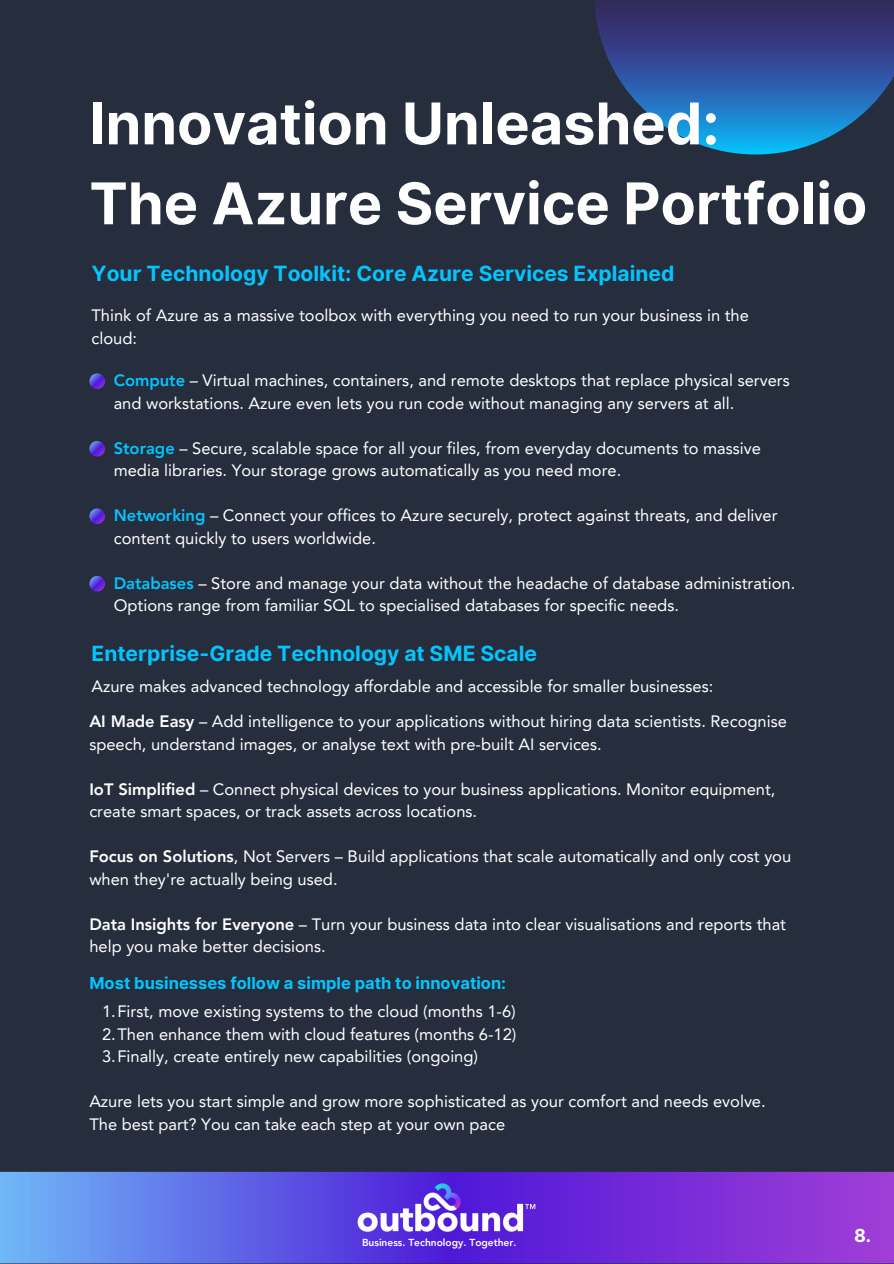
<style>
.page{position:relative;width:894px;height:1264px;background:#fff}
.page>*{position:absolute;margin:0;border:0;box-sizing:border-box;transform-origin:0 0}
.t1{font:700 57.45px/79.8px "Inter";color:#fff}
.t2{font:700 21px "Inter";color:#04c4fe}
.t3{font:700 18px "Inter";color:#fff}
.t4{font:16.5px/22.5px "Avenir LT Pro";color:#fff}
.t5{font:700 16.5px "Inter";color:#04c4fe}
.t6{font:800 10.2px "Avenir LT Pro";color:#fff}
.s1{font-weight:800;color:#04c4fe}
.s2{font-weight:800}
</style>
<div class="page">
<div style="left:0;top:0;width:893px;height:1263px;background:#262d3d"></div>
<svg style="left:0;top:1171px;width:893px;height:92px;background:#6d4ede"></svg>
<img style="left:356px;top:1181px;width:180px;height:52px">
<svg style="left:594px;top:0;width:299px;height:154px"></svg>
<svg style="left:89px;top:373px;width:16px;height:16px"></svg>
<svg style="left:89px;top:441px;width:16px;height:15px"></svg>
<svg style="left:89px;top:508px;width:16px;height:16px"></svg>
<svg style="left:89px;top:576px;width:16px;height:15px"></svg>
<h1 class="t1" style="left:89px;top:84px;width:779px">Innovation Unleashed:<br>The Azure Service Portfolio</h1>
<p class="t2" style="left:91px;top:260px;width:584px">Your Technology Toolkit: Core Azure Services Explained</p>
<p class="t4" style="left:91px;top:305px;width:658px">Think of Azure as a massive toolbox with everything you need to run your business in the cloud:</p>
<p class="t4" style="left:114px;top:371px;width:677px"><span class="s1">Compute</span> – Virtual machines, containers, and remote desktops that replace physical servers and workstations. Azure even lets you run code without managing any servers at all.</p>
<p class="t4" style="left:114px;top:438px;width:648px"><span class="s1">Storage</span> – Secure, scalable space for all your files, from everyday documents to massive media libraries. Your storage grows automatically as you need more.</p>
<p class="t4" style="left:114px;top:506px;width:665px"><span class="s1">Networking</span> – Connect your offices to Azure securely, protect against threats, and deliver content quickly to users worldwide.</p>
<p class="t4" style="left:114px;top:573px;width:682px"><span class="s1">Databases</span> – Store and manage your data without the headache of database administration.<br>Options range from familiar SQL to specialised databases for specific needs.</p>
<p class="t2" style="left:91px;top:640px;width:447px">Enterprise-Grade Technology at SME Scale</p>
<p class="t4" style="left:91px;top:676px;width:623px">Azure makes advanced technology affordable and accessible for smaller businesses:</p>
<p class="t4" style="left:89px;top:711px;width:699px"><span class="s2">AI Made Easy</span> – Add intelligence to your applications without hiring data scientists. Recognise speech, understand images, or analyse text with pre-built AI services.</p>
<p class="t4" style="left:89px;top:779px;width:687px"><span class="s2">IoT Simplified</span> – Connect physical devices to your business applications. Monitor equipment, create smart spaces, or track assets across locations.</p>
<p class="t4" style="left:89px;top:846px;width:703px"><span class="s2">Focus on Solutions</span>, Not Servers – Build applications that scale automatically and only cost you when they're actually being used.</p>
<p class="t4" style="left:89px;top:914px;width:698px"><span class="s2">Data Insights for Everyone</span> – Turn your business data into clear visualisations and reports that help you make better decisions.</p>
<p class="t5" style="left:89px;top:972px;width:418px">Most businesses follow a simple path to innovation:</p>
<p class="t4" style="left:102px;top:1001px;width:415px">1.First, move existing systems to the cloud (months 1-6)</p>
<p class="t4" style="left:102px;top:1024px;width:416px">2.Then enhance them with cloud features (months 6-12)</p>
<p class="t4" style="left:102px;top:1046px;width:377px">3.Finally, create entirely new capabilities (ongoing)</p>
<p class="t4" style="left:89px;top:1091px;width:677px">Azure lets you start simple and grow more sophisticated as your comfort and needs evolve.<br>The best part? You can take each step at your own pace</p>
<p class="t6" style="left:362px;top:1238px;width:156px">Business. Technology. Together.</p>
<p class="t3" style="left:853px;top:1224px;width:19px">8.</p>
</div>
